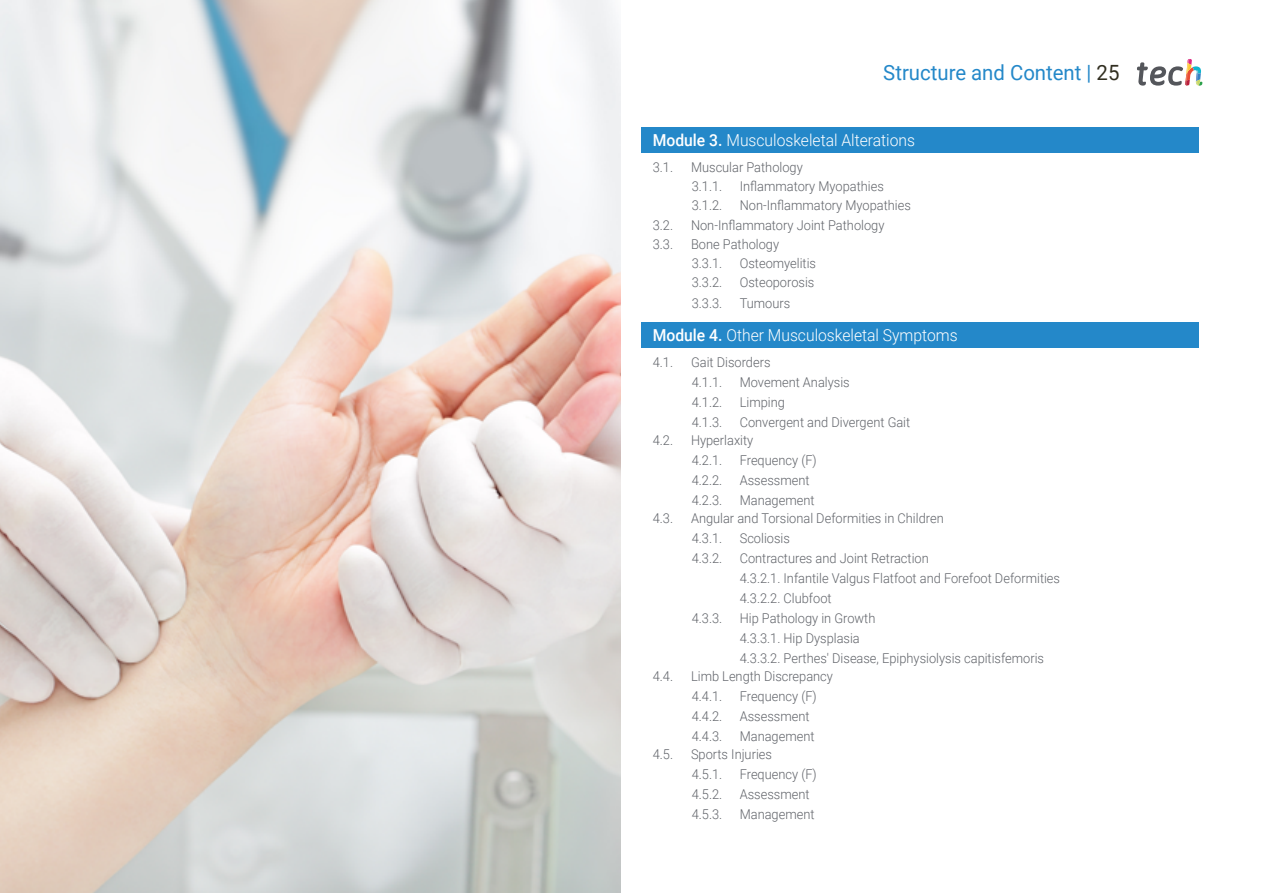
<style>
.page{position:relative;width:1263px;height:893px;background:#fff}
.page>*{position:absolute;margin:0;border:0;box-sizing:border-box;transform-origin:0 0}
.t1{font:21px "Roboto";color:#2488c9}
.t2{font:300 16.5px "Roboto";color:#fff;scale:.95 1}
.t3{font:300 13.5px/20px "Roboto";color:#61646a;scale:.95 1}
.s1{color:#312e20}
.s2{font-weight:500}
</style>
<div class="page">
<img style="left:0;top:0;width:621px;height:893px">
<svg style="left:1137px;top:59px;width:65px;height:27px"></svg>
<div style="left:642px;top:128px;width:557px;height:25px;background:#2488c9"></div>
<div style="left:642px;top:323px;width:557px;height:25px;background:#2488c9"></div>
<h1 class="t1" style="left:883px;top:57px;width:238px">Structure and Content | <span class="s1">25</span></h1>
<p class="t2" style="left:653px;top:129px;width:278px"><span class="s2">Module 3.</span> Musculoskeletal Alterations</p>
<p class="t3" style="left:653px;top:157px;width:23px">3.1.</p>
<p class="t3" style="left:691px;top:157px;width:119px;line-height:19.2px">Muscular Pathology<br>3.1.1.</p>
<p class="t3" style="left:740px;top:176px;width:153px">Inflammatory Myopathies</p>
<p class="t3" style="left:692px;top:195px;width:34px">3.1.2.</p>
<p class="t3" style="left:740px;top:195px;width:182px">Non-Inflammatory Myopathies</p>
<p class="t3" style="left:653px;top:214px;width:23px">3.2.</p>
<p class="t3" style="left:691px;top:214px;width:205px">Non-Inflammatory Joint Pathology</p>
<p class="t3" style="left:653px;top:234px;width:23px">3.3.</p>
<p class="t3" style="left:691px;top:234px;width:94px;line-height:19.2px">Bone Pathology<br>3.3.1.</p>
<p class="t3" style="left:740px;top:253px;width:82px">Osteomyelitis</p>
<p class="t3" style="left:692px;top:272px;width:34px">3.3.2.</p>
<p class="t3" style="left:740px;top:272px;width:80px">Osteoporosis</p>
<p class="t3" style="left:692px;top:293px;width:34px">3.3.3.</p>
<p class="t3" style="left:740px;top:293px;width:55px">Tumours</p>
<p class="t2" style="left:653px;top:324px;width:322px"><span class="s2">Module 4.</span> Other Musculoskeletal Symptoms</p>
<p class="t3" style="left:653px;top:352px;width:23px">4.1.</p>
<p class="t3" style="left:691px;top:352px;width:85px">Gait Disorders<br>4.1.1.</p>
<p class="t3" style="left:740px;top:372px;width:117px">Movement Analysis</p>
<p class="t3" style="left:692px;top:391px;width:34px">4.1.2.</p>
<p class="t3" style="left:740px;top:391px;width:49px">Limping</p>
<p class="t3" style="left:692px;top:411px;width:34px">4.1.3.</p>
<p class="t3" style="left:740px;top:411px;width:181px">Convergent and Divergent Gait</p>
<p class="t3" style="left:653px;top:430px;width:23px">4.2.</p>
<p class="t3" style="left:691px;top:430px;width:67px">Hyperlaxity<br>4.2.1.</p>
<p class="t3" style="left:740px;top:450px;width:83px">Frequency (F)</p>
<p class="t3" style="left:692px;top:470px;width:34px">4.2.2.</p>
<p class="t3" style="left:740px;top:470px;width:75px">Assessment</p>
<p class="t3" style="left:692px;top:489px;width:34px">4.2.3.</p>
<p class="t3" style="left:740px;top:489px;width:80px">Management</p>
<p class="t3" style="left:653px;top:508px;width:23px">4.3.</p>
<p class="t3" style="left:691px;top:508px;width:267px">Angular and Torsional Deformities in Children<br>4.3.1.</p>
<p class="t3" style="left:740px;top:528px;width:54px">Scoliosis</p>
<p class="t3" style="left:692px;top:548px;width:34px">4.3.2.</p>
<p class="t3" style="left:740px;top:548px;width:339px">Contractures and Joint Retraction<br>4.3.2.1. Infantile Valgus Flatfoot and Forefoot Deformities<br>4.3.2.2. Clubfoot</p>
<p class="t3" style="left:692px;top:607px;width:34px">4.3.3.</p>
<p class="t3" style="left:740px;top:607px;width:322px">Hip Pathology in Growth<br>4.3.3.1. Hip Dysplasia<br>4.3.3.2. Perthes' Disease, Epiphysiolysis capitisfemoris</p>
<p class="t3" style="left:653px;top:666px;width:23px">4.4.</p>
<p class="t3" style="left:691px;top:666px;width:151px">Limb Length Discrepancy<br>4.4.1.</p>
<p class="t3" style="left:740px;top:685px;width:83px">Frequency (F)</p>
<p class="t3" style="left:692px;top:705px;width:34px">4.4.2.</p>
<p class="t3" style="left:740px;top:705px;width:75px">Assessment</p>
<p class="t3" style="left:692px;top:725px;width:34px">4.4.3.</p>
<p class="t3" style="left:740px;top:725px;width:80px">Management</p>
<p class="t3" style="left:653px;top:744px;width:23px">4.5.</p>
<p class="t3" style="left:691px;top:744px;width:87px">Sports Injuries<br>4.5.1.</p>
<p class="t3" style="left:740px;top:764px;width:83px">Frequency (F)</p>
<p class="t3" style="left:692px;top:783px;width:34px">4.5.2.</p>
<p class="t3" style="left:740px;top:783px;width:75px">Assessment</p>
<p class="t3" style="left:692px;top:803px;width:34px">4.5.3.</p>
<p class="t3" style="left:740px;top:803px;width:80px">Management</p>
</div>
